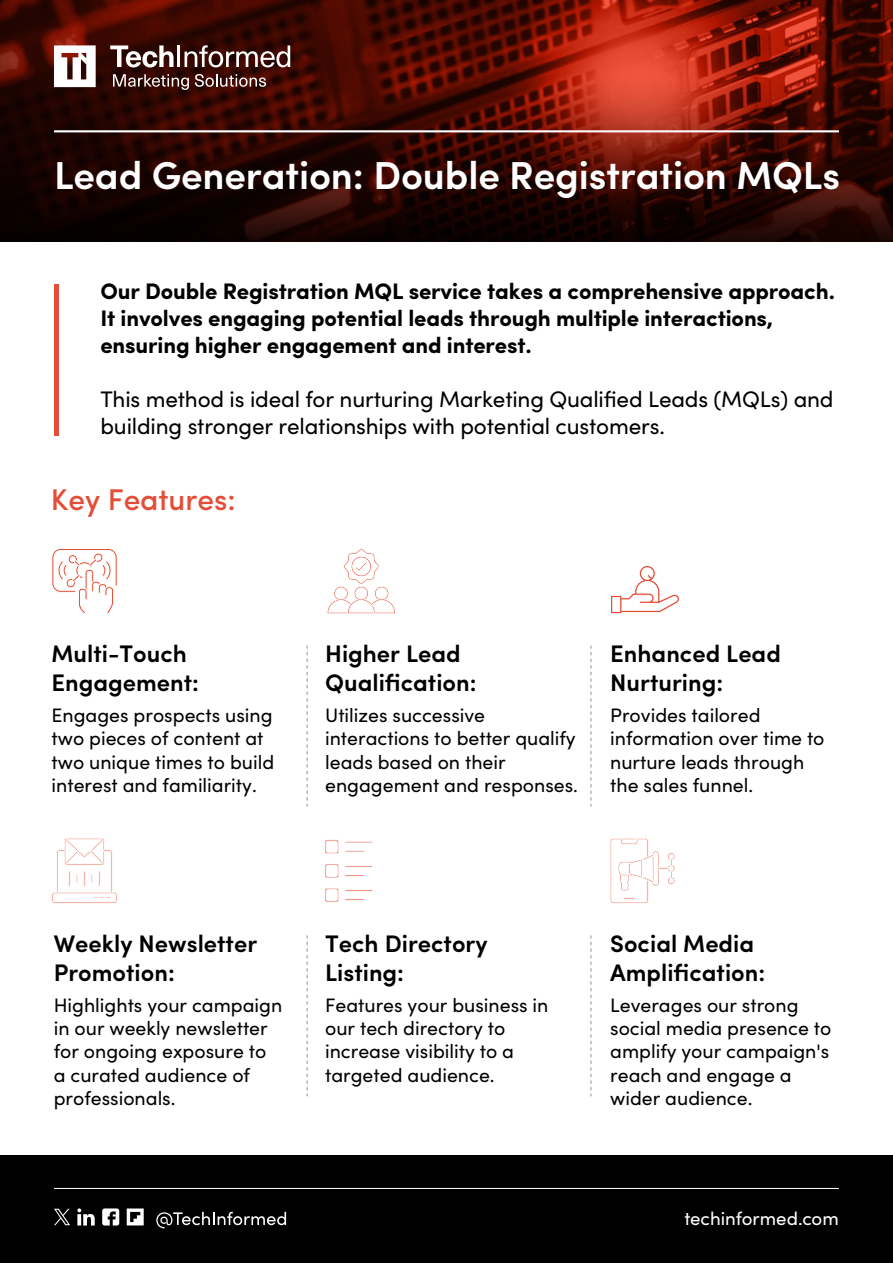
<style>
.page{position:relative;width:893px;height:1263px;background:#fff}
.page>*{position:absolute;margin:0;border:0;box-sizing:border-box;transform-origin:0 0}
.t1{font:600 39px "Sofia Pro";letter-spacing:-.005em;color:#fff}
.t2{font:500 30px "Sofia Pro";color:#e44d36}
.t3{font:600 24px/28.8px "Sofia Pro";color:#000}
.t4{font:700 22.5px/27px "Sofia Pro";letter-spacing:-.005em;color:#000}
.t5{font:22.5px/27px "Sofia Pro";letter-spacing:-.005em;color:#000}
.t6{font:19.5px/23.4px "Sofia Pro";color:#000}
.t7{font:18.6px "Sofia Pro";color:#fff}
</style>
<div class="page">
<div style="left:54px;top:284px;width:5px;height:151px;background:#e44d36"></div>
<div style="left:0;top:1155px;width:893px;height:108px;background:#000"></div>
<img style="left:0;top:0;width:893px;height:241px">
<hr style="left:54px;top:1188px;width:785px;height:1px;background:#fff">
<svg style="left:77px;top:1208px;width:18px;height:17px"></svg>
<svg style="left:127px;top:1208px;width:17px;height:17px"></svg>
<svg style="left:102px;top:1208px;width:17px;height:17px"></svg>
<svg style="left:156px;top:1212px;width:130px;height:16px"></svg>
<svg style="left:54px;top:1209px;width:16px;height:16px"></svg>
<svg style="left:54px;top:45px;width:42px;height:42px"></svg>
<svg style="left:110px;top:45px;width:64px;height:22px"></svg>
<hr style="left:177px;top:45px;width:3px;height:22px;background:#fff">
<svg style="left:185px;top:45px;width:105px;height:22px"></svg>
<svg style="left:113px;top:74px;width:76px;height:16px"></svg>
<svg style="left:195px;top:74px;width:71px;height:13px"></svg>
<svg style="left:307px;top:645px;width:1px;height:161px"></svg>
<svg style="left:590px;top:645px;width:1px;height:161px"></svg>
<svg style="left:307px;top:935px;width:1px;height:161px"></svg>
<svg style="left:590px;top:935px;width:1px;height:161px"></svg>
<hr style="left:54px;top:130px;width:785px;height:2px;background:#fff">
<svg style="left:610px;top:838px;width:65px;height:66px"></svg>
<svg style="left:52px;top:548px;width:66px;height:66px"></svg>
<svg style="left:327px;top:548px;width:69px;height:66px"></svg>
<svg style="left:611px;top:565px;width:69px;height:49px"></svg>
<svg style="left:52px;top:838px;width:65px;height:65px"></svg>
<svg style="left:325px;top:840px;width:14px;height:14px"></svg>
<div style="left:345px;top:841px;width:28px;height:2px;border:1px solid #fff"></div>
<svg style="left:345px;top:850px;width:19px;height:2px"></svg>
<svg style="left:325px;top:864px;width:14px;height:14px"></svg>
<div style="left:345px;top:865px;width:28px;height:2px;border:1px solid #fff"></div>
<svg style="left:345px;top:875px;width:19px;height:1px"></svg>
<svg style="left:325px;top:888px;width:14px;height:14px"></svg>
<div style="left:345px;top:889px;width:28px;height:2px;border:1px solid #fff"></div>
<svg style="left:345px;top:898px;width:19px;height:2px"></svg>
<h1 class="t1" style="left:54px;top:146px;width:788px">Lead Generation: Double Registration MQLs</h1>
<p class="t4" style="left:100px;top:276px;width:736px">Our Double Registration MQL service takes a comprehensive approach.<br>It involves engaging potential leads through multiple interactions, ensuring higher engagement and interest.</p>
<p class="t5" style="left:100px;top:384px;width:735px">This method is ideal for nurturing Marketing Qualified Leads (MQLs) and building stronger relationships with potential customers.</p>
<h2 class="t2" style="left:51px;top:477px;width:186px">Key Features:</h2>
<p class="t3" style="left:52px;top:638px;width:149px">Multi-Touch<br>Engagement:</p>
<p class="t6" style="left:52px;top:702px;width:224px">Engages prospects using two pieces of content at two unique times to build interest and familiarity.</p>
<p class="t3" style="left:325px;top:638px;width:153px">Higher Lead<br>Qualification:</p>
<p class="t6" style="left:325px;top:702px;width:254px">Utilizes successive interactions to better qualify leads based on their engagement and responses.</p>
<p class="t3" style="left:610px;top:638px;width:172px">Enhanced Lead<br>Nurturing:</p>
<p class="t6" style="left:610px;top:702px;width:216px">Provides tailored information over time to nurture leads through the sales funnel.</p>
<p class="t3" style="left:54px;top:927px;width:205px">Weekly Newsletter<br>Promotion:</p>
<p class="t6" style="left:54px;top:992px;width:230px">Highlights your campaign in our weekly newsletter for ongoing exposure to a curated audience of professionals.</p>
<p class="t3" style="left:325px;top:927px;width:164px">Tech Directory<br>Listing:</p>
<p class="t6" style="left:325px;top:992px;width:225px">Features your business in our tech directory to increase visibility to a targeted audience.</p>
<p class="t3" style="left:610px;top:927px;width:157px">Social Media<br>Amplification:</p>
<p class="t6" style="left:610px;top:992px;width:223px">Leverages our strong social media presence to amplify your campaign's reach and engage a wider audience.</p>
<p class="t7" style="left:684px;top:1205px;width:156px">techinformed.com</p>
</div>
